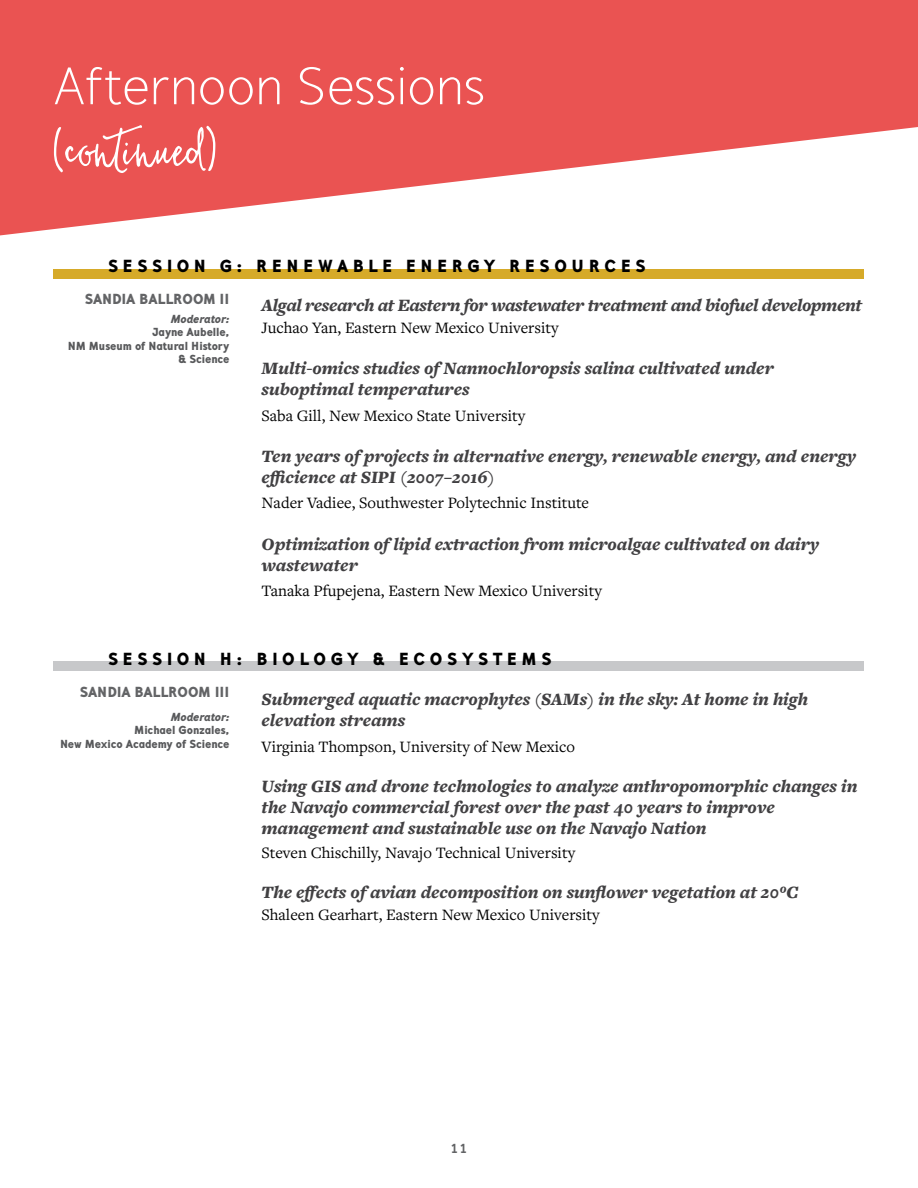
<style>
.page{position:relative;width:918px;height:1188px;background:#fff}
.page>*{position:absolute;margin:0;border:0;box-sizing:border-box;transform-origin:0 0}
.t1{font:73.5px "Stalemates";color:#fff}
.t2{font:300 54px "Mucho Sans";color:#fff}
.t3{font:italic 900 18px/21px "Freight Text Pro";color:#414042}
.t4{font:italic 900 18px "Freight Text Pro";letter-spacing:-.02em;color:#414042}
.t5{font:900 18px "Mucho Sans";letter-spacing:.26em;color:#000}
.t6{font:16.5px "Freight Text Pro";color:#000}
.t7{font:900 15px "Mucho Sans";letter-spacing:-.01em;color:#636466}
.t8{font:800 13.5px "Mucho Sans";color:#636466}
.t9{font:900 12px/13.5px "Mucho Sans";letter-spacing:-.005em;color:#58595b;text-align:right}
.t10{font:italic 900 12px "Mucho Sans";letter-spacing:-.01em;color:#58595b}
</style>
<div class="page">
<div style="left:54px;top:661px;width:810px;height:10px;background:#c7c8ca"></div>
<svg style="left:0;top:0;width:918px;height:235px;fill:#ea5352"></svg>
<div style="left:53px;top:269px;width:811px;height:10px;background:#d6aa29"></div>
<h2 class="t2" style="left:54px;top:56px;width:432px">Afternoon Sessions</h2>
<h1 class="t1" style="left:54px;top:117px;width:165px">(continued)</h1>
<p class="t5" style="left:108px;top:255px;width:539px">SESSION G: RENEWABLE ENERGY RESOURCES</p>
<p class="t7" style="left:85px;top:290px;width:146px">SANDIA BALLROOM II</p>
<p class="t10" style="left:170px;top:312px;width:61px">Moderator:</p>
<p class="t9" style="left:68px;top:325px;width:163px">Jayne Aubelle,<br>NM Museum of Natural History &amp; Science</p>
<p class="t4" style="left:262px;top:293px;width:602px">Algal research at Eastern for wastewater treatment and biofuel development</p>
<p class="t6" style="left:262px;top:317px;width:298px">Juchao Yan, Eastern New Mexico University</p>
<p class="t3" style="left:262px;top:358px;width:514px">Multi-omics studies of Nannochloropsis salina cultivated under suboptimal temperatures</p>
<p class="t6" style="left:262px;top:404px;width:265px">Saba Gill, New Mexico State University</p>
<p class="t3" style="left:262px;top:445px;width:596px">Ten years of projects in alternative energy, renewable energy, and energy efficience at SIPI (2007–2016)</p>
<p class="t6" style="left:262px;top:492px;width:329px">Nader Vadiee, Southwester Polytechnic Institute</p>
<p class="t3" style="left:262px;top:533px;width:559px">Optimization of lipid extraction from microalgae cultivated on dairy wastewater</p>
<p class="t6" style="left:262px;top:580px;width:342px">Tanaka Pfupejena, Eastern New Mexico University</p>
<p class="t5" style="left:108px;top:648px;width:445px">SESSION H: BIOLOGY &amp; ECOSYSTEMS</p>
<p class="t7" style="left:80px;top:682px;width:151px">SANDIA BALLROOM III</p>
<p class="t10" style="left:170px;top:709px;width:61px">Moderator:</p>
<p class="t9" style="left:60px;top:723px;width:171px">Michael Gonzales,<br>New Mexico Academy of Science</p>
<p class="t3" style="left:262px;top:689px;width:548px">Submerged aquatic macrophytes (SAMs) in the sky: At home in high elevation streams</p>
<p class="t6" style="left:262px;top:735px;width:315px">Virginia Thompson, University of New Mexico</p>
<p class="t3" style="left:262px;top:775px;width:597px">Using GIS and drone technologies to analyze anthropomorphic changes in the Navajo commercial forest over the past 40 years to improve management and sustainable use on the Navajo Nation</p>
<p class="t6" style="left:262px;top:842px;width:315px">Steven Chischilly, Navajo Technical University</p>
<p class="t3" style="left:262px;top:881px;width:538px">The effects of avian decomposition on sunflower vegetation at 20ºC</p>
<p class="t6" style="left:262px;top:904px;width:340px">Shaleen Gearhart, Eastern New Mexico University</p>
<p class="t8" style="left:451px;top:1141px;width:17px">11</p>
</div>
